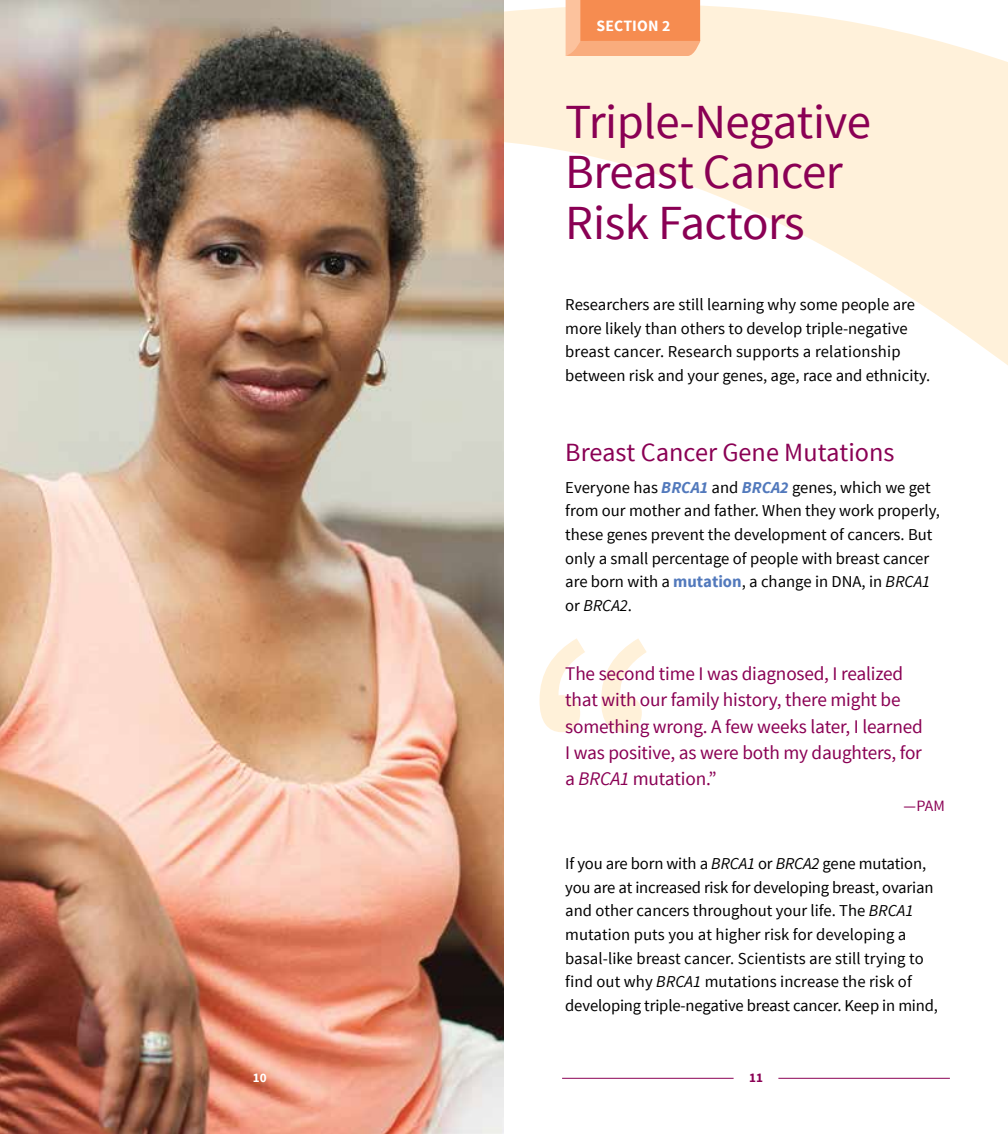
<style>
.page{position:relative;width:1008px;height:1134px;background:#fff}
.page>*{position:absolute;margin:0;border:0;box-sizing:border-box;transform-origin:0 0}
.t1{font:350px "Source Sans Pro";color:#fff1d9}
.t2{font:49px/50.8px "Source Sans Pro";letter-spacing:-.01em;color:#8a0054}
.t3{font:26.25px "Source Sans Pro";color:#8a0054}
.t4{font:19.25px/26.2px "Source Sans Pro";letter-spacing:-.01em;color:#8a0054}
.t5{font:16.62px/23.6px "Source Sans Pro";color:#000}
.t6{font:700 15.75px "Source Sans Pro";color:#fff}
.t7{font:15.75px "Source Sans Pro";color:#8a0054}
.t8{font:700 13.12px "Source Sans Pro";color:#fff}
.t9{font:700 13.12px "Source Sans Pro";color:#8a0054}
.s1{font-weight:700;font-style:italic;color:#5279bc}
.s2{font-weight:700;color:#5279bc}
.s3{font-style:italic}
</style>
<div class="page">
<svg style="left:504px;top:0;width:504px;height:1078px"></svg>
<img style="left:0;top:0;width:504px;height:1134px">
<svg style="left:565px;top:0;width:135px;height:56px;background:#fab489"></svg>
<div style="left:580px;top:0;width:120px;height:41px;background:#f68c50"></div>
<hr style="left:562px;top:1078px;width:172px;height:1px;background:#8a0054">
<hr style="left:778px;top:1078px;width:172px;height:1px;background:#8a0054">
<p class="t6" style="left:597px;top:15px;width:10px">sect</p>
<p class="t6" style="left:632px;top:15px;width:40px">ion 2</p>
<h2 class="t2" style="left:565px;top:97px;width:307px">Triple-Negative<br>Breast Cancer<br>Risk Factors</h2>
<p class="t5" style="left:565px;top:293px;width:367px">Researchers are still learning why some people are more likely than others to develop triple-negative breast cancer. Research supports a relationship between risk and your genes, age, race and ethnicity.</p>
<h3 class="t3" style="left:565px;top:436px;width:331px">Breast Cancer Gene Mutations</h3>
<p class="t5" style="left:565px;top:476px;width:376px">Everyone has <span class="s1">BRCA1</span> and <span class="s1">BRCA2</span> genes, which we get from our mother and father. When they work properly, these genes prevent the development of cancers. But only a small percentage of people with breast cancer are born with a <span class="s2">mutation</span>, a change in DNA, in <span class="s3">BRCA1 </span>or <span class="s3">BRCA2</span>.</p>
<h1 class="t1" style="left:520px;top:549px;width:150px">“</h1>
<p class="t4" style="left:565px;top:661px;width:359px">The second time I was diagnosed, I realized that with our family history, there might be something wrong. A few weeks later, I learned I was positive, as were both my daughters, for a <span class="s3">BRCA1</span> mutation.”</p>
<p class="t7" style="left:904px;top:796px;width:32px">—Pam</p>
<p class="t5" style="left:565px;top:852px;width:374px">If you are born with a <span class="s3">BRCA1</span> or <span class="s3">BRCA2</span> gene mutation, you are at increased risk for developing breast, ovarian and other cancers throughout your life. The <span class="s3">BRCA1 </span>mutation puts you at higher risk for developing a basal-like breast cancer. Scientists are still trying to find out why <span class="s3">BRCA1</span> mutations increase the risk of developing triple-negative breast cancer. Keep in mind,</p>
<p class="t8" style="left:253px;top:1069px;width:15px">10</p>
<p class="t9" style="left:749px;top:1069px;width:15px">11</p>
</div>
